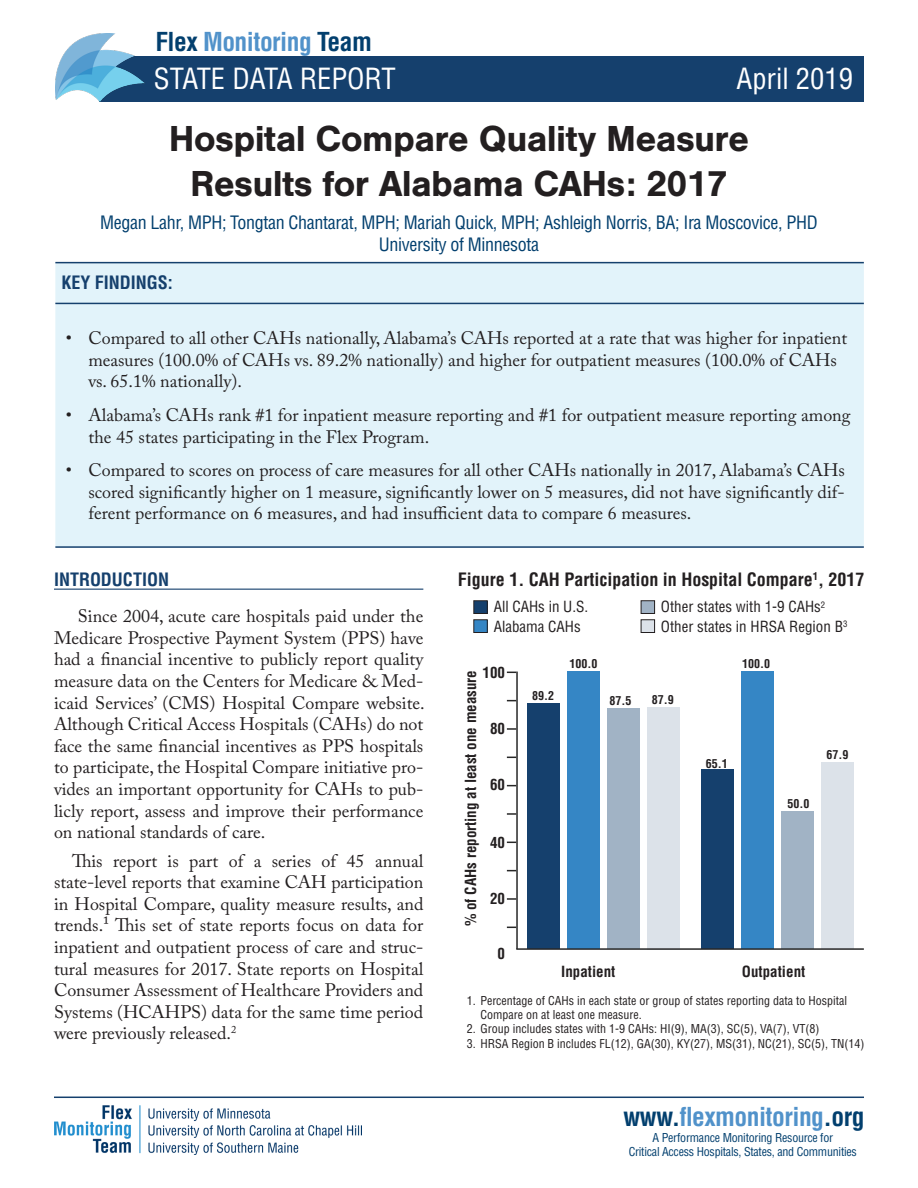
<style>
.page{position:relative;width:918px;height:1188px;background:#fff}
.page>*{position:absolute;margin:0;border:0;box-sizing:border-box;transform-origin:0 0}
.t1{font:700 37.5px/45px "Nimbus San";letter-spacing:-.02em;color:#231f20;text-align:center}
.t2{font:condensed 28.5px "Helvetica LT Pro";color:#fff}
.t3{font:700 condensed 25.5px "Helvetica LT Std";letter-spacing:-.02em;color:#5192ca}
.FMT_body_text{font:18px/21.6px "Adobe Caslon Pro";color:#231f20;text-align:justify}
.t4{font:condensed 18px "Helvetica LT Pro";letter-spacing:-.02em;color:#023f6e}
.t5{font:700 condensed 18px "Helvetica LT Std";color:#231f20}
.FMT_Headers{font:700 condensed 18px "Helvetica LT Std";color:#15406d}
.t6{font:condensed 15px "Helvetica LT Pro";color:#231f20}
.t7{font:700 condensed 15px "Helvetica LT Std";color:#231f20}
.t8{font:condensed 12px/14.4px "Helvetica LT Pro";color:#231f20}
.t9{font:condensed 12px/14.4px "Helvetica LT Pro";letter-spacing:-.02em;color:#023f6e;text-align:center}
.FMT_Bulleted_text{font:700 condensed 12px "Helvetica LT Std";color:#231f20}
.s1{color:#023f6e}
</style>
<div class="page">
<hr style="left:516px;top:672px;width:2px;height:277px;background:#272727">
<svg style="left:507px;top:898px;width:9px;height:2px"></svg>
<svg style="left:507px;top:813px;width:9px;height:2px"></svg>
<svg style="left:507px;top:728px;width:9px;height:2px"></svg>
<div style="left:647px;top:707px;width:32px;height:242px;background:#dce2e9"></div>
<div style="left:607px;top:708px;width:33px;height:241px;background:#a1b3c5"></div>
<div style="left:567px;top:672px;width:33px;height:277px;background:#3586c5"></div>
<div style="left:527px;top:703px;width:33px;height:246px;background:#15406d"></div>
<div style="left:821px;top:762px;width:33px;height:187px;background:#dce2e9"></div>
<div style="left:781px;top:811px;width:33px;height:138px;background:#a1b3c5"></div>
<div style="left:741px;top:672px;width:33px;height:277px;background:#3586c5"></div>
<div style="left:701px;top:770px;width:32px;height:179px;background:#15406d"></div>
<hr style="left:516px;top:948px;width:348px;height:2px;background:#272727">
<div style="left:474px;top:601px;width:13px;height:12px;background:#15406d"></div>
<div style="left:473px;top:600px;width:15px;height:14px;border:1px solid #231f20"></div>
<div style="left:474px;top:620px;width:13px;height:13px;background:#3586c5"></div>
<div style="left:473px;top:619px;width:15px;height:14px;border:1px solid #231f20"></div>
<div style="left:641px;top:601px;width:14px;height:12px;background:#a1b3c5"></div>
<div style="left:641px;top:600px;width:14px;height:14px;border:1px solid #231f20"></div>
<div style="left:641px;top:620px;width:14px;height:13px;background:#dce2e9"></div>
<div style="left:641px;top:619px;width:14px;height:14px;border:1px solid #231f20"></div>
<hr style="left:54px;top:589px;width:369px;height:1px;background:#15406d">
<div style="left:100px;top:56px;width:764px;height:46px;background:#15406d"></div>
<img style="left:56px;top:33px;width:88px;height:69px">
<img style="left:54px;top:1105px;width:308px;height:50px">
<hr style="left:54px;top:1097px;width:810px;height:1px;background:#15406d">
<div style="left:55px;top:263px;width:809px;height:283px;background:#e2f3fa"></div>
<hr style="left:55px;top:303px;width:809px;height:1px;background:#15406d">
<hr style="left:55px;top:262px;width:809px;height:1px;background:#15406d">
<hr style="left:55px;top:546px;width:809px;height:2px;background:#15406d">
<p class="t3" style="left:155px;top:25px;width:218px"><span class="s1">Flex</span> Monitoring <span class="s1">Team</span></p>
<p class="t2" style="left:154px;top:61px;width:243px">STATE DATA REPORT</p>
<p class="t2" style="left:737px;top:61px;width:118px">April 2019</p>
<p class="t1" style="left:169px;top:116px;width:582px">Hospital Compare Quality Measure<br>Results for Alabama CAHs: 2017</p>
<p class="t4" style="left:100px;top:212px;width:719px">Megan Lahr, MPH; Tongtan Chantarat, MPH; Mariah Quick, MPH; Ashleigh Norris, BA; Ira Moscovice, PHD</p>
<p class="t4" style="left:379px;top:233px;width:162px">University of Minnesota</p>
<p class="FMT_Headers" style="left:61px;top:272px;width:113px">KEY FINDINGS:</p>
<p class="FMT_body_text" style="left:88px;top:327px;width:760px;text-align:left;text-indent:-22px">• Compared to all other CAHs nationally, Alabama’s CAHs reported at a rate that was higher for inpatient measures (100.0% of CAHs vs. 89.2% nationally) and higher for outpatient measures (100.0% of CAHs vs. 65.1% nationally).</p>
<p class="FMT_body_text" style="left:88px;top:404px;width:764px;text-indent:-22px">• Alabama’s CAHs rank #1 for inpatient measure reporting and #1 for outpatient measure reporting among the 45 states participating in the Flex Program.</p>
<p class="FMT_body_text" style="left:88px;top:459px;width:758px;text-indent:-22px">• Compared to scores on process of care measures for all other CAHs nationally in 2017, Alabama’s CAHs scored significantly higher on 1 measure, significantly lower on 5 measures, did not have significantly dif&shy;ferent performance on 6 measures, and had insufficient data to compare 6 measures.</p>
<p class="FMT_Headers" style="left:54px;top:568px;width:117px">INTRODUCTION</p>
<p class="FMT_body_text" style="left:54px;top:605px;width:372px;text-indent:24px">Since 2004, acute care hospitals paid under the Medicare Prospective Payment System (PPS) have had a financial incentive to publicly report quality measure data on the Centers for Medicare &amp; Med&shy;icaid Services’ (CMS) Hospital Compare website.<br>Although Critical Access Hospitals (CAHs) do not face the same financial incentives as PPS hospitals to participate, the Hospital Compare initiative pro&shy;vides an important opportunity for CAHs to pub&shy;licly report, assess and improve their performance on national standards of care.</p>
<p class="FMT_body_text" style="left:54px;top:850px;width:371px;text-indent:18px">This report is part of a series of 45 annual state-level reports that examine CAH participation in Hospital Compare, quality measure results, and trends.1 This set of state reports focus on data for inpatient and outpatient process of care and struc&shy;tural measures for 2017. State reports on Hospital Consumer Assessment of Healthcare Providers and Systems (HCAHPS) data for the same time period were previously released.<sup>2</sup></p>
<p class="t5" style="left:458px;top:569px;width:408px">Figure 1. CAH Participation in Hospital Compare<sup>1</sup>, 2017</p>
<p class="t6" style="left:494px;top:598px;width:96px">All CAHs in U.S.</p>
<p class="t6" style="left:494px;top:617px;width:89px">Alabama CAHs</p>
<p class="t6" style="left:661px;top:598px;width:166px">Other states with 1-9 CAHs<sup>2</sup></p>
<p class="t6" style="left:661px;top:617px;width:188px">Other states in HRSA Region B<sup>3</sup></p>
<p class="t7" style="left:461px;top:926px;width:258px;rotate:-90deg">% of CAHs reporting at least one measure</p>
<p class="t7" style="left:483px;top:663px;width:24px">100</p>
<p class="t7" style="left:490px;top:719px;width:16px">80</p>
<p class="t7" style="left:490px;top:775px;width:16px">60</p>
<p class="t7" style="left:490px;top:834px;width:16px">40</p>
<p class="t7" style="left:490px;top:889px;width:16px">20</p>
<p class="t7" style="left:498px;top:944px;width:9px">0</p>
<p class="FMT_Bulleted_text" style="left:532px;top:689px;width:23px">89.2</p>
<p class="FMT_Bulleted_text" style="left:570px;top:656px;width:29px">100.0</p>
<p class="FMT_Bulleted_text" style="left:742px;top:656px;width:29px">100.0</p>
<p class="FMT_Bulleted_text" style="left:610px;top:693px;width:23px">87.5</p>
<p class="FMT_Bulleted_text" style="left:652px;top:692px;width:23px">87.9</p>
<p class="FMT_Bulleted_text" style="left:706px;top:756px;width:23px">65.1</p>
<p class="FMT_Bulleted_text" style="left:787px;top:797px;width:23px">50.0</p>
<p class="FMT_Bulleted_text" style="left:826px;top:747px;width:23px">67.9</p>
<p class="t7" style="left:561px;top:962px;width:56px">Inpatient</p>
<p class="t7" style="left:742px;top:962px;width:65px">Outpatient</p>
<p class="t8" style="left:480px;top:993px;width:368px;text-indent:-14px">1. Percentage of CAHs in each state or group of states reporting data to Hospital<br>Compare on at least one measure.</p>
<p class="t8" style="left:467px;top:1022px;width:354px">2. Group includes states with 1-9 CAHs: HI(9), MA(3), SC(5), VA(7), VT(8)</p>
<p class="t8" style="left:467px;top:1036px;width:399px">3. HRSA Region B includes FL(12), GA(30), KY(27), MS(31), NC(21), SC(5), TN(14)</p>
<p class="t3" style="left:623px;top:1100px;width:243px"><span class="s1">www.</span>flexmonitoring<span class="s1">.org</span></p>
<p class="t9" style="left:629px;top:1130px;width:230px">A Performance Monitoring Resource for<br>Critical Access Hospitals, States, and Communities</p>
</div>
